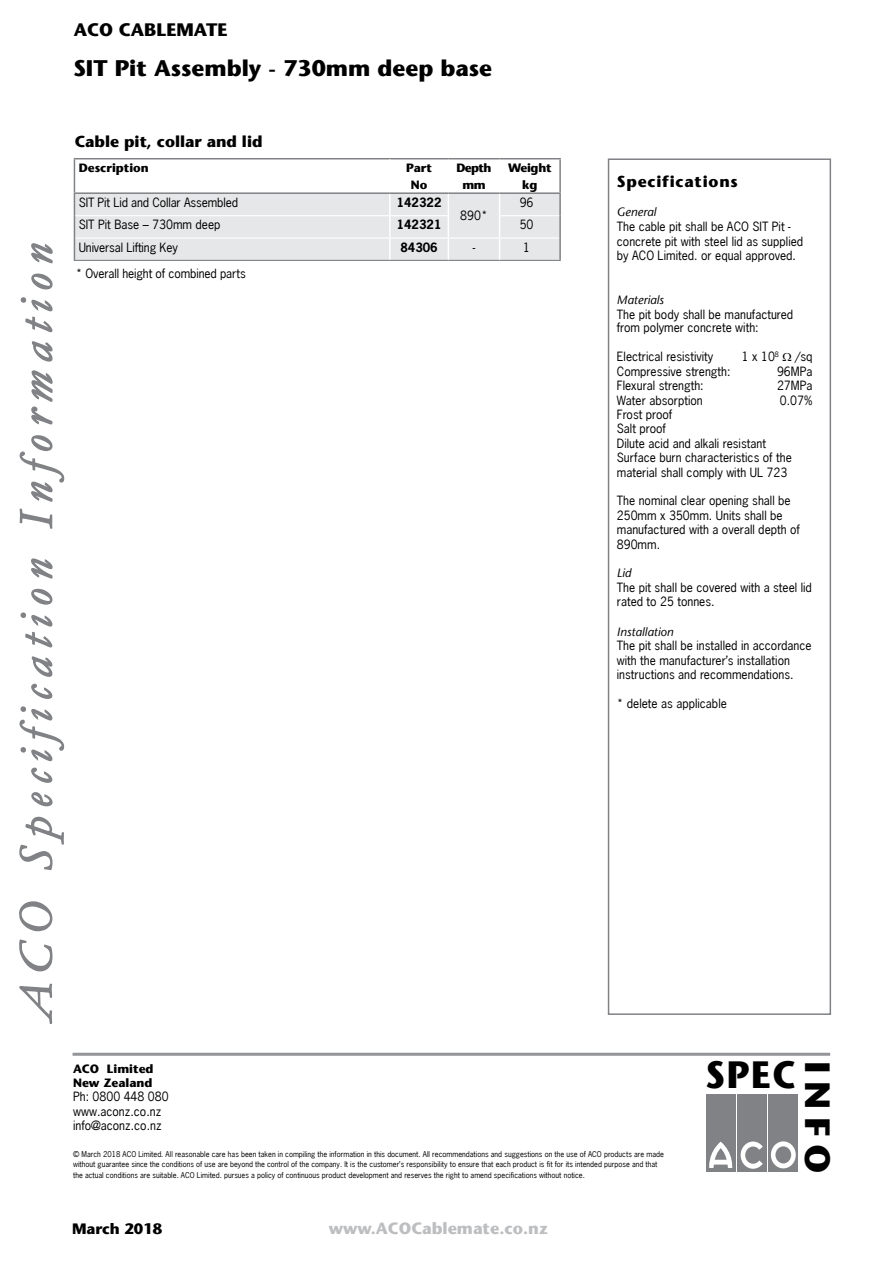
<style>
.page{position:relative;width:893px;height:1263px;background:#fff}
.page>*{position:absolute;margin:0;border:0;box-sizing:border-box;transform-origin:0 0}
.t1{font:700 37.8px "Stone Sans";color:#000;scale:.92 1}
.t2{font:700 34.95px "Stone Sans";color:#000;scale:1.08 1}
.t3{font:700 22.5px "Stone Sans";color:#000}
.t4{font:700 18px "Stone Sans";color:#000}
.t5{font:700 16.2px "Stone Sans";color:#bcbec0}
.t6{font:700 15.75px "Stone Sans";color:#000}
.t7{font:700 15.75px "Stone Sans";letter-spacing:.05em;color:#000}
.t8{font:700 15px "Stone Sans";color:#000}
.t9{font:12px/14.4px "News Gothic";color:#000}
.t10{font:italic 12px "Stone Sans";color:#000}
.t11{font:700 12px/17px "Stone Sans";color:#000;text-align:center}
.t12{font:700 12px/14.4px "Stone Sans";color:#000}
.t13{font:700 12px "News Gothic";color:#000}
.t14{font:700 12px/17px "Stone Sans";letter-spacing:-.02em;color:#000;text-align:center}
.t15{font:7.5px/10.5px "News Gothic";color:#000}
.s1{font-style:inherit}
</style>
<div class="page">
<svg style="left:19px;top:243px;width:46px;height:781px"></svg>
<div style="left:706px;top:1094px;width:29px;height:78px;background:#808285"></div>
<div style="left:737px;top:1094px;width:29px;height:78px;background:#808285"></div>
<div style="left:769px;top:1094px;width:29px;height:77px;background:#808285"></div>
<svg style="left:771px;top:1141px;width:25px;height:27px"></svg>
<svg style="left:741px;top:1141px;width:22px;height:28px"></svg>
<svg style="left:709px;top:1141px;width:24px;height:27px"></svg>
<hr style="left:73px;top:1053px;width:757px;height:3px;background:#939598">
<div style="left:608px;top:158px;width:223px;height:857px;background:#fff;border:2px solid #808285"></div>
<hr style="left:74px;top:158px;width:316px;height:1px;background:#808285">
<hr style="left:74px;top:159px;width:1px;height:33px;background:#808285">
<hr style="left:390px;top:158px;width:58px;height:1px;background:#808285">
<hr style="left:448px;top:158px;width:51px;height:1px;background:#808285">
<hr style="left:500px;top:158px;width:61px;height:1px;background:#808285">
<hr style="left:559px;top:159px;width:2px;height:33px;background:#808285">
<hr style="left:74px;top:192px;width:316px;height:2px;background:#808285">
<hr style="left:390px;top:192px;width:58px;height:2px;background:#808285">
<hr style="left:448px;top:192px;width:51px;height:2px;background:#808285">
<hr style="left:500px;top:192px;width:61px;height:2px;background:#808285">
<hr style="left:559px;top:194px;width:2px;height:22px;background:#808285">
<hr style="left:559px;top:216px;width:2px;height:22px;background:#808285">
<svg style="left:74px;top:193px;width:486px;height:67px;background:#e4e5e6"></svg>
<hr style="left:559px;top:238px;width:2px;height:22px;background:#808285">
<hr style="left:74px;top:260px;width:316px;height:1px;background:#808285">
<hr style="left:390px;top:260px;width:58px;height:1px;background:#808285">
<hr style="left:448px;top:260px;width:51px;height:1px;background:#808285">
<hr style="left:500px;top:260px;width:61px;height:1px;background:#808285">
<h3 class="t4" style="left:74px;top:19px;width:155px">ACO CABLEMATE</h3>
<h3 class="t3" style="left:73px;top:55px;width:420px">SIT Pit Assembly - 730mm deep base</h3>
<h3 class="t6" style="left:75px;top:132px;width:189px">Cable pit, collar and lid</h3>
<p class="t11" style="left:79px;top:159px;width:72px">Description</p>
<p class="t11" style="left:406px;top:159px;width:27px">Part<br>No</p>
<p class="t11" style="left:456px;top:159px;width:37px">Depth mm</p>
<p class="t14" style="left:508px;top:159px;width:45px">Weight kg</p>
<p class="t9" style="left:79px;top:195px;width:161px">SIT Pit Lid and Collar Assembled</p>
<p class="t13" style="left:397px;top:194px;width:46px">142322</p>
<p class="t9" style="left:460px;top:209px;width:29px">890*</p>
<p class="t9" style="left:520px;top:195px;width:15px">96</p>
<p class="t9" style="left:79px;top:217px;width:143px">SIT Pit Base – 730mm deep</p>
<p class="t13" style="left:397px;top:217px;width:46px">142321</p>
<p class="t9" style="left:520px;top:217px;width:15px">50</p>
<p class="t9" style="left:79px;top:240px;width:101px">Universal Lifting Key</p>
<p class="t13" style="left:400px;top:239px;width:39px">84306</p>
<p class="t9" style="left:473px;top:240px;width:4px">-</p>
<p class="t9" style="left:523px;top:240px;width:8px">1</p>
<p class="t9" style="left:76px;top:266px;width:172px">* Overall height of combined parts</p>
<h3 class="t7" style="left:617px;top:172px;width:122px">Specifications</h3>
<p class="t10" style="left:617px;top:205px;width:41px">General</p>
<p class="t9" style="left:617px;top:220px;width:188px">The cable pit shall be ACO SIT Pit - concrete pit with steel lid as supplied by ACO Limited. or equal approved.</p>
<p class="t10" style="left:617px;top:292px;width:49px">Materials</p>
<p class="t9" style="left:617px;top:307px;width:178px;line-height:13.8px">The pit body shall be manufactured from polymer concrete with:</p>
<p class="t9" style="left:617px;top:349px;width:98px">Electrical resistivity</p>
<p class="t9" style="left:742px;top:349px;width:39px">1 x 10<sup>8</sup></p>
<p class="t9" style="left:795px;top:349px;width:19px">/sq</p>
<p class="t9" style="left:617px;top:364px;width:115px">Compressive strength:</p>
<p class="t9" style="left:777px;top:364px;width:37px">96MPa</p>
<p class="t9" style="left:617px;top:378px;width:88px">Flexural strength:</p>
<p class="t9" style="left:777px;top:378px;width:37px">27MPa</p>
<p class="t9" style="left:617px;top:393px;width:87px">Water absorption</p>
<p class="t9" style="left:780px;top:393px;width:34px">0.07%</p>
<p class="t9" style="left:617px;top:407px;width:176px">Frost proof<br>Salt proof<br>Dilute acid and alkali resistant<br>Surface burn characteristics of the material shall comply with UL 723</p>
<p class="t9" style="left:617px;top:493px;width:185px">The nominal clear opening shall be<br>250mm x 350mm. Units shall be manufactured with a overall depth of<br>890mm.</p>
<p class="t10" style="left:617px;top:566px;width:16px">Lid</p>
<p class="t9" style="left:617px;top:580px;width:197px">The pit shall be covered with a steel lid rated to 25 tonnes.</p>
<p class="t10" style="left:617px;top:624px;width:58px">Installation</p>
<p class="t9" style="left:617px;top:638px;width:196px">The pit shall be installed in accordance with the manufacturer’s installation instructions and recommendations.</p>
<p class="t9" style="left:617px;top:696px;width:112px">* delete as applicable</p>
<p class="t12" style="left:73px;top:1061px;width:82px"><span class="s1">ACO L</span>imi<span class="s1">t</span>e<span class="s1">d<br></span>New Zealand</p>
<p class="t9" style="left:73px;top:1089px;width:97px">Ph: 0800 448 080 www.aconz.co.nz info@aconz.co.nz</p>
<p class="t15" style="left:73px;top:1148px;width:592px">© March 2018 ACO Limited. All reasonable care has been taken in compiling the information in this document. All recommendations and suggestions on the use of ACO products are made without guarantee since the conditions of use are beyond the control of the company. It is the customer’s responsibility to ensure that each product is fit for its intended purpose and that the actual conditions are suitable. ACO Limited. pursues a policy of continuous product development and reserves the right to amend specifications without notice.</p>
<p class="t8" style="left:72px;top:1220px;width:92px">March 2018</p>
<h3 class="t5" style="left:329px;top:1219px;width:220px">www.ACOCablemate.co.nz</h3>
<h1 class="t1" style="left:706px;top:1052px;width:100px">SPEC</h1>
<h2 class="t2" style="left:838px;top:1061px;width:106px;rotate:90deg">INFO</h2>
</div>
